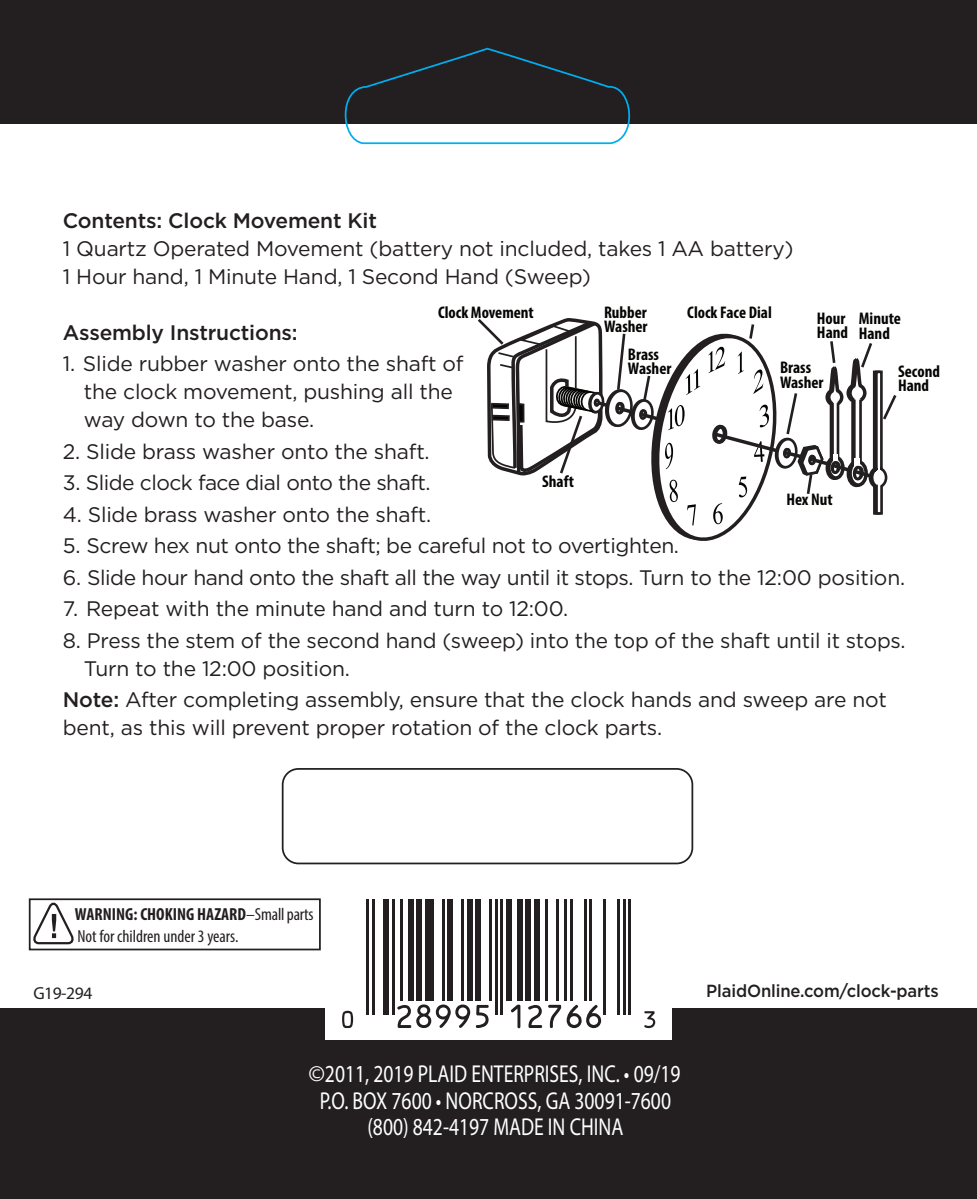
<style>
.page{position:relative;width:977px;height:1199px;background:#fff}
.page>*{position:absolute;margin:0;border:0;box-sizing:border-box;transform-origin:0 0}
.t1{font:24.5px/26.2px "Myriad Pro";color:#fff;text-align:center}
.t2{font:21px/28px "Gotham";letter-spacing:-.01em;color:#231f20}
.t3{font:500 21px "Gotham";letter-spacing:-.01em;color:#231f20}
.t4{font:condensed 17.5px/21px "Myriad Pro";color:#231f20}
.t5{font:500 17.5px "Gotham";letter-spacing:-.01em;color:#231f20;scale:.95 1}
.t6{font:17.5px "Myriad Pro";letter-spacing:-.025em;color:#231f20}
.t7{font:700 condensed 16.8px/14.3px "Myriad Pro";color:#050504}
.s1{font-weight:500}
.s2{font-weight:700}
</style>
<div class="page">
<div style="left:0;top:0;width:976px;height:123px;background:#231f20"></div>
<div style="left:0;top:1008px;width:976px;height:190px;background:#231f20"></div>
<div style="left:325px;top:890px;width:347px;height:149px;background:#fff"></div>
<div style="left:282px;top:768px;width:411px;height:96px;border:2px solid #231f20;border-radius:16px"></div>
<svg style="left:342px;top:1010px;width:11px;height:17px"></svg>
<hr style="left:366px;top:899px;width:3px;height:115px;background:#231f20">
<hr style="left:372px;top:899px;width:3px;height:115px;background:#231f20">
<div style="left:383px;top:899px;width:6px;height:115px;background:#231f20"></div>
<hr style="left:391px;top:899px;width:3px;height:115px;background:#231f20">
<hr style="left:400px;top:899px;width:3px;height:101px;background:#231f20">
<div style="left:408px;top:899px;width:6px;height:101px;background:#231f20"></div>
<div style="left:416px;top:899px;width:6px;height:101px;background:#231f20"></div>
<div style="left:425px;top:899px;width:8px;height:101px;background:#231f20"></div>
<hr style="left:442px;top:899px;width:2px;height:101px;background:#231f20">
<div style="left:447px;top:899px;width:6px;height:101px;background:#231f20"></div>
<svg style="left:397px;top:1004px;width:73px;height:23px"></svg>
<hr style="left:461px;top:899px;width:3px;height:101px;background:#231f20">
<div style="left:467px;top:899px;width:5px;height:101px;background:#231f20"></div>
<svg style="left:476px;top:1004px;width:12px;height:23px"></svg>
<div style="left:475px;top:899px;width:6px;height:101px;background:#231f20"></div>
<hr style="left:489px;top:899px;width:3px;height:101px;background:#231f20">
<hr style="left:494px;top:899px;width:3px;height:115px;background:#231f20">
<hr style="left:500px;top:899px;width:3px;height:115px;background:#231f20">
<svg style="left:511px;top:1004px;width:9px;height:24px"></svg>
<div style="left:506px;top:899px;width:5px;height:101px;background:#231f20"></div>
<div style="left:517px;top:899px;width:5px;height:101px;background:#231f20"></div>
<svg style="left:528px;top:1005px;width:14px;height:22px"></svg>
<div style="left:525px;top:899px;width:6px;height:101px;background:#231f20"></div>
<div style="left:533px;top:899px;width:6px;height:101px;background:#231f20"></div>
<hr style="left:545px;top:899px;width:2px;height:101px;background:#231f20">
<hr style="left:556px;top:899px;width:2px;height:101px;background:#231f20">
<hr style="left:564px;top:899px;width:3px;height:101px;background:#231f20">
<hr style="left:570px;top:899px;width:2px;height:101px;background:#231f20">
<svg style="left:548px;top:1004px;width:53px;height:23px"></svg>
<hr style="left:583px;top:899px;width:3px;height:101px;background:#231f20">
<hr style="left:589px;top:899px;width:3px;height:101px;background:#231f20">
<hr style="left:603px;top:899px;width:3px;height:115px;background:#231f20">
<hr style="left:617px;top:899px;width:3px;height:115px;background:#231f20">
<hr style="left:622px;top:899px;width:3px;height:115px;background:#231f20">
<hr style="left:628px;top:899px;width:3px;height:115px;background:#231f20">
<svg style="left:644px;top:1011px;width:11px;height:16px"></svg>
<svg style="left:478px;top:318px;width:419px;height:223px"></svg>
<div style="left:29px;top:898px;width:292px;height:52px;border:2px solid #231f20"></div>
<svg style="left:30px;top:902px;width:44px;height:43px"></svg>
<svg style="left:338px;top:47px;width:300px;height:98px"></svg>
<p class="t3" style="left:63px;top:206px;width:316px">Contents: Clock Movement Kit</p>
<p class="t2" style="left:63px;top:234px;width:732px">1 Quartz Operated Movement (battery not included, takes 1 AA battery)<br>1 Hour hand, 1 Minute Hand, 1 Second Hand (Sweep)</p>
<p class="t3" style="left:63px;top:318px;width:236px">Assembly Instructions:</p>
<p class="t2" style="left:84px;top:349px;width:381px;text-indent:-21px">1. Slide rubber washer onto the shaft of the clock movement, pushing all the way down to the base.</p>
<p class="t2" style="left:63px;top:437px;width:368px">2. Slide brass washer onto the shaft.</p>
<p class="t2" style="left:63px;top:468px;width:369px">3. Slide clock face dial onto the shaft.</p>
<p class="t2" style="left:63px;top:500px;width:370px">4. Slide brass washer onto the shaft.</p>
<p class="t2" style="left:63px;top:531px;width:617px">5. Screw hex nut onto the shaft; be careful not to overtighten.</p>
<p class="t2" style="left:63px;top:563px;width:843px">6. Slide hour hand onto the shaft all the way until it stops. Turn to the 12:00 position.</p>
<p class="t2" style="left:63px;top:594px;width:507px">7. Repeat with the minute hand and turn to 12:00.</p>
<p class="t2" style="left:84px;top:626px;width:823px;text-indent:-21px">8. Press the stem of the second hand (sweep) into the top of the shaft until it stops.<br>Turn to the 12:00 position.</p>
<p class="t2" style="left:63px;top:685px;width:825px"><span class="s1">Note:</span> After completing assembly, ensure that the clock hands and sweep are not bent, as this will prevent proper rotation of the clock parts.</p>
<p class="t7" style="left:438px;top:304px;width:97px">Clock Movement</p>
<p class="t7" style="left:604px;top:305px;width:45px">Rubber<br>Washer</p>
<p class="t7" style="left:687px;top:305px;width:86px">Clock Face Dial</p>
<p class="t7" style="left:817px;top:310px;width:33px">Hour<br>Hand</p>
<p class="t7" style="left:858px;top:311px;width:44px">Minute<br>Hand</p>
<p class="t7" style="left:898px;top:363px;width:43px">Second<br>Hand</p>
<p class="t7" style="left:628px;top:346px;width:45px">Brass<br>Washer</p>
<p class="t7" style="left:780px;top:360px;width:45px">Brass<br>Washer</p>
<p class="t7" style="left:542px;top:473px;width:33px">Shaft</p>
<p class="t7" style="left:786px;top:491px;width:48px">Hex Nut</p>
<p class="t4" style="left:75px;top:903px;width:240px"><span class="s2">WARNING: CHOKING HAZARD</span>–Small parts<br>Not for children under 3 years.</p>
<p class="t6" style="left:33px;top:982px;width:60px">G19-294</p>
<p class="t1" style="left:308px;top:1060px;width:374px">©2011, 2019 PLAID ENTERPRISES, INC. • 09/19<br>P.O. BOX 7600 • NORCROSS, GA 30091-7600 (800) 842-4197 MADE IN CHINA</p>
<p class="t5" style="left:706px;top:979px;width:246px">PlaidOnline.com/clock-parts</p>
</div>
